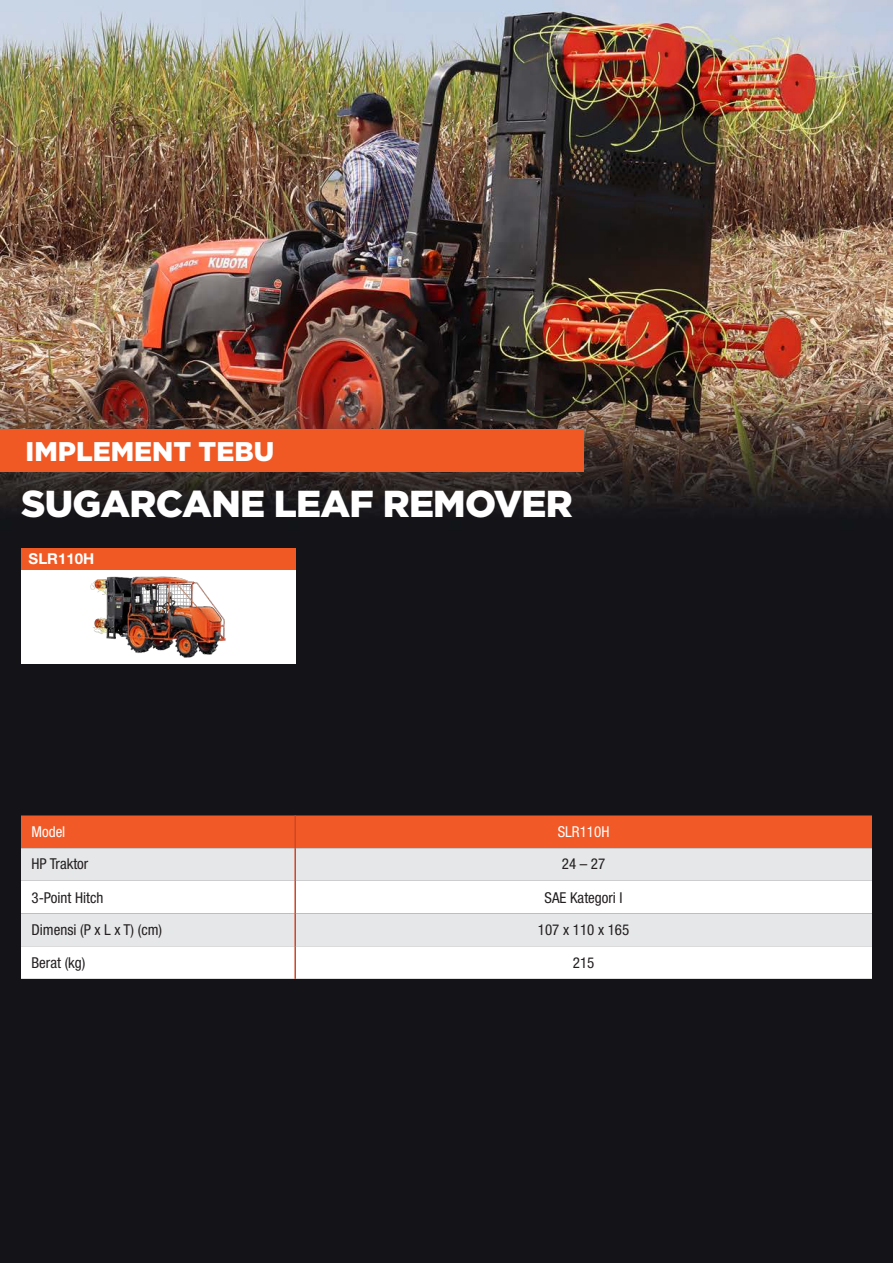
<style>
.page{position:relative;width:893px;height:1263px;background:#fff}
.page>*{position:absolute;margin:0;border:0;box-sizing:border-box;transform-origin:0 0}
.t1{font:900 37.5px "Gotham HTF";letter-spacing:-.02em;color:#fff}
.t2{font:900 27px "Gotham HTF";color:#fff}
.t3{font:condensed 15px "Helvetica Neue LT Std";color:#231f20}
.t4{font:condensed 15px "Helvetica Neue LT Std";color:#fff}
.t5{font:700 15px "Helvetica Neue LT Std";color:#fff}
</style>
<div class="page">
<img style="left:0;top:0;width:893px;height:1263px">
<div style="left:21px;top:569px;width:274px;height:95px;background:#fff"></div>
<img style="left:75px;top:569px;width:167px;height:89px">
<div style="left:21px;top:548px;width:274px;height:21px;background:#f15924"></div>
<div style="left:0;top:429px;width:584px;height:42px;background:#f15924"></div>
<div style="left:21px;top:815px;width:851px;height:33px;background:#f15927"></div>
<div style="left:21px;top:848px;width:851px;height:33px;background:#e6e7e9"></div>
<svg style="left:21px;top:881px;width:851px;height:98px"></svg>
<hr style="left:294px;top:815px;width:2px;height:33px;background:#ce4628">
<hr style="left:294px;top:848px;width:2px;height:33px;background:#ce4628">
<hr style="left:294px;top:881px;width:2px;height:32px;background:#ce4628">
<hr style="left:294px;top:913px;width:2px;height:33px;background:#ce4628">
<hr style="left:294px;top:946px;width:2px;height:33px;background:#ce4628">
<p class="t2" style="left:26px;top:436px;width:250px">IMPLEMENT TEBU</p>
<p class="t1" style="left:21px;top:482px;width:553px">SUGARCANE LEAF REMOVER</p>
<p class="t5" style="left:29px;top:549px;width:67px">SLR110H</p>
<p class="t4" style="left:32px;top:823px;width:35px">Model</p>
<p class="t4" style="left:558px;top:823px;width:53px">SLR110H</p>
<p class="t3" style="left:32px;top:855px;width:58px">HP Traktor</p>
<p class="t3" style="left:562px;top:855px;width:45px">24 – 27</p>
<p class="t3" style="left:32px;top:888px;width:73px">3-Point Hitch</p>
<p class="t3" style="left:544px;top:888px;width:80px">SAE Kategori I</p>
<p class="t3" style="left:32px;top:921px;width:132px">Dimensi (P x L x T) (cm)</p>
<p class="t3" style="left:538px;top:921px;width:93px">107 x 110 x 165</p>
<p class="t3" style="left:32px;top:954px;width:56px">Berat (kg)</p>
<p class="t3" style="left:573px;top:954px;width:23px">215</p>
</div>
